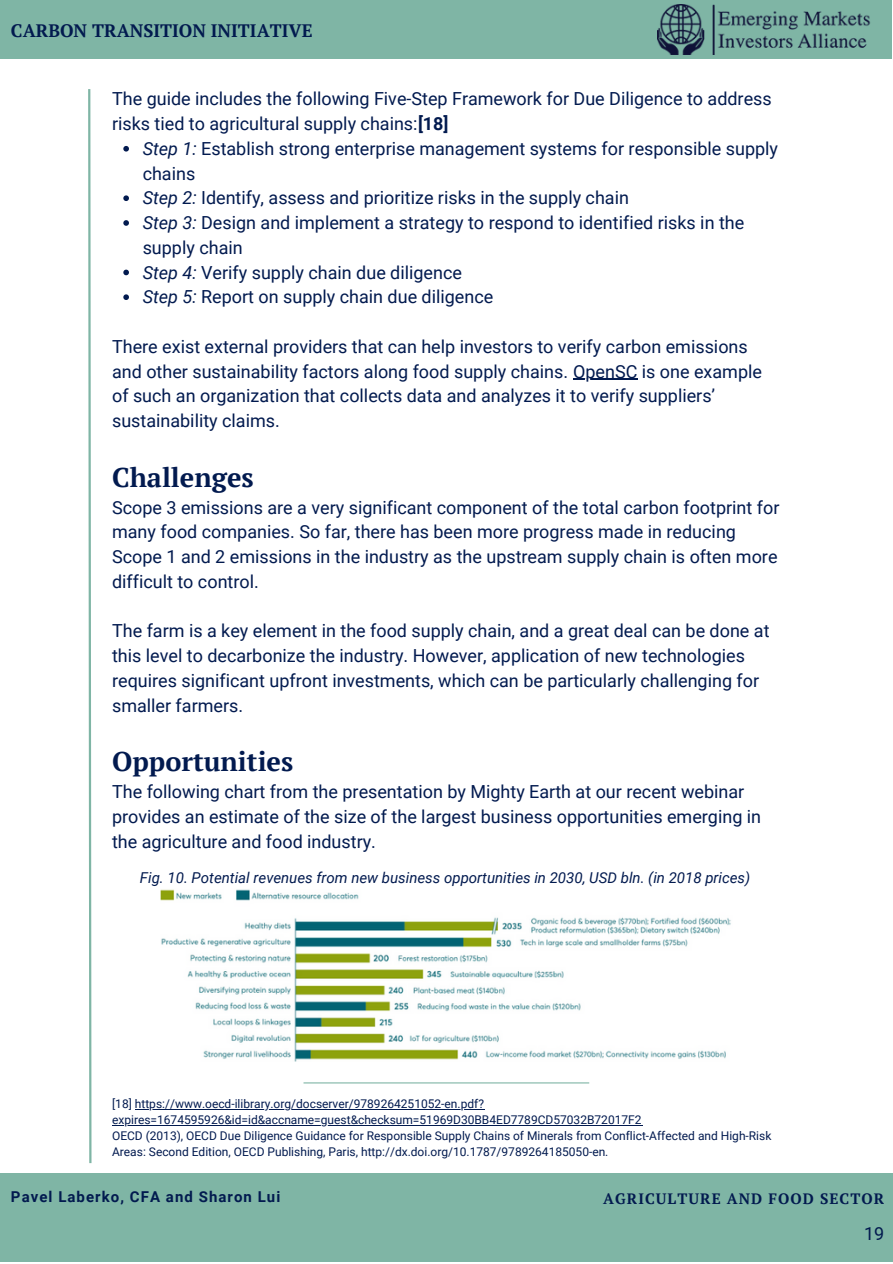
<style>
.page{position:relative;width:893px;height:1264px;background:#fff}
.page>*{position:absolute;margin:0;border:0;box-sizing:border-box;transform-origin:0 0}
.t1{font:700 27px "PT Serif";color:#021a4f}
.t2{font:18px/24.8px "Roboto";color:#021a4f}
.t3{font:700 18px "PT Serif";color:#021a4f}
.t4{font:italic 15px "Roboto";color:#021a4f}
.t5{font:700 15px "Roboto";letter-spacing:.07em;color:#021a4f}
.t6{font:700 15px "PT Serif";letter-spacing:.07em;color:#021a4f}
.t7{font:12px/16px "Roboto";color:#021a4f}
.s1{font-weight:700}
.s2{font-style:italic}
</style>
<div class="page">
<svg style="left:88px;top:89px;width:4px;height:1075px"></svg>
<div style="left:0;top:0;width:891px;height:59px;background:#7fb5a5"></div>
<img style="left:657px;top:4px;width:213px;height:51px">
<div style="left:0;top:1173px;width:892px;height:88px;background:#7fb5a5"></div>
<svg style="left:123px;top:146px;width:6px;height:5px"></svg>
<svg style="left:123px;top:195px;width:6px;height:6px"></svg>
<svg style="left:123px;top:220px;width:6px;height:6px"></svg>
<svg style="left:123px;top:270px;width:6px;height:5px"></svg>
<svg style="left:123px;top:294px;width:6px;height:6px"></svg>
<hr style="left:573px;top:379px;width:64px;height:1px;background:#021a4f">
<hr style="left:303px;top:1082px;width:286px;height:1px;background:#7fb5a5">
<img style="left:161px;top:889px;width:570px;height:172px">
<hr style="left:135px;top:1109px;width:349px;height:1px;background:#021a4f">
<hr style="left:112px;top:1125px;width:530px;height:1px;background:#021a4f">
<p class="t3" style="left:11px;top:18px;width:303px">CARBON TRANSITION INITIATIVE</p>
<p class="t2" style="left:112px;top:87px;width:661px">The guide includes the following Five-Step Framework for Due Diligence to address risks tied to agricultural supply chains:<span class="s1">[18]</span></p>
<p class="t2" style="left:143px;top:136px;width:636px"><span class="s2">Step 1:</span> Establish strong enterprise management systems for responsible supply chains<br><span class="s2">Step 2:</span> Identify, assess and prioritize risks in the supply chain<br><span class="s2">Step 3:</span> Design and implement a strategy to respond to identified risks in the supply chain<br><span class="s2">Step 4:</span> Verify supply chain due diligence<br><span class="s2">Step 5:</span> Report on supply chain due diligence</p>
<p class="t2" style="left:112px;top:334px;width:651px">There exist external providers that can help investors to verify carbon emissions and other sustainability factors along food supply chains. OpenSC is one example of such an organization that collects data and analyzes it to verify suppliers’ sustainability claims.</p>
<h1 class="t1" style="left:112px;top:458px;width:143px">Challenges</h1>
<p class="t2" style="left:112px;top:495px;width:668px">Scope 3 emissions are a very significant component of the total carbon footprint for many food companies. So far, there has been more progress made in reducing Scope 1 and 2 emissions in the industry as the upstream supply chain is often more difficult to control.</p>
<p class="t2" style="left:112px;top:619px;width:659px">The farm is a key element in the food supply chain, and a great deal can be done at this level to decarbonize the industry. However, application of new technologies requires significant upfront investments, which can be particularly challenging for smaller farmers.</p>
<h1 class="t1" style="left:112px;top:743px;width:183px">Opportunities</h1>
<p class="t2" style="left:112px;top:779px;width:650px">The following chart from the presentation by Mighty Earth at our recent webinar provides an estimate of the size of the largest business opportunities emerging in the agriculture and food industry.</p>
<p class="t4" style="left:140px;top:869px;width:611px">Fig. 10. Potential revenues from new business opportunities in 2030, USD bln. (in 2018 prices)</p>
<p class="t7" style="left:112px;top:1095px;width:660px">[18] https://www.oecd-ilibrary.org/docserver/9789264251052-en.pdf? expires=1674595926&amp;id=id&amp;accname=guest&amp;checksum=51969D30BB4ED7789CD57032B72017F2<br>OECD (2013), OECD Due Diligence Guidance for Responsible Supply Chains of Minerals from Conflict-Affected and High-Risk Areas: Second Edition, OECD Publishing, Paris, http://dx.doi.org/10.1787/9789264185050-en.</p>
<p class="t5" style="left:11px;top:1188px;width:271px">Pavel Laberko, CFA and Sharon Lui</p>
<p class="t6" style="left:603px;top:1188px;width:282px">AGRICULTURE AND FOOD SECTOR</p>
<p class="t2" style="left:863px;top:1221px;width:22px">19</p>
</div>
